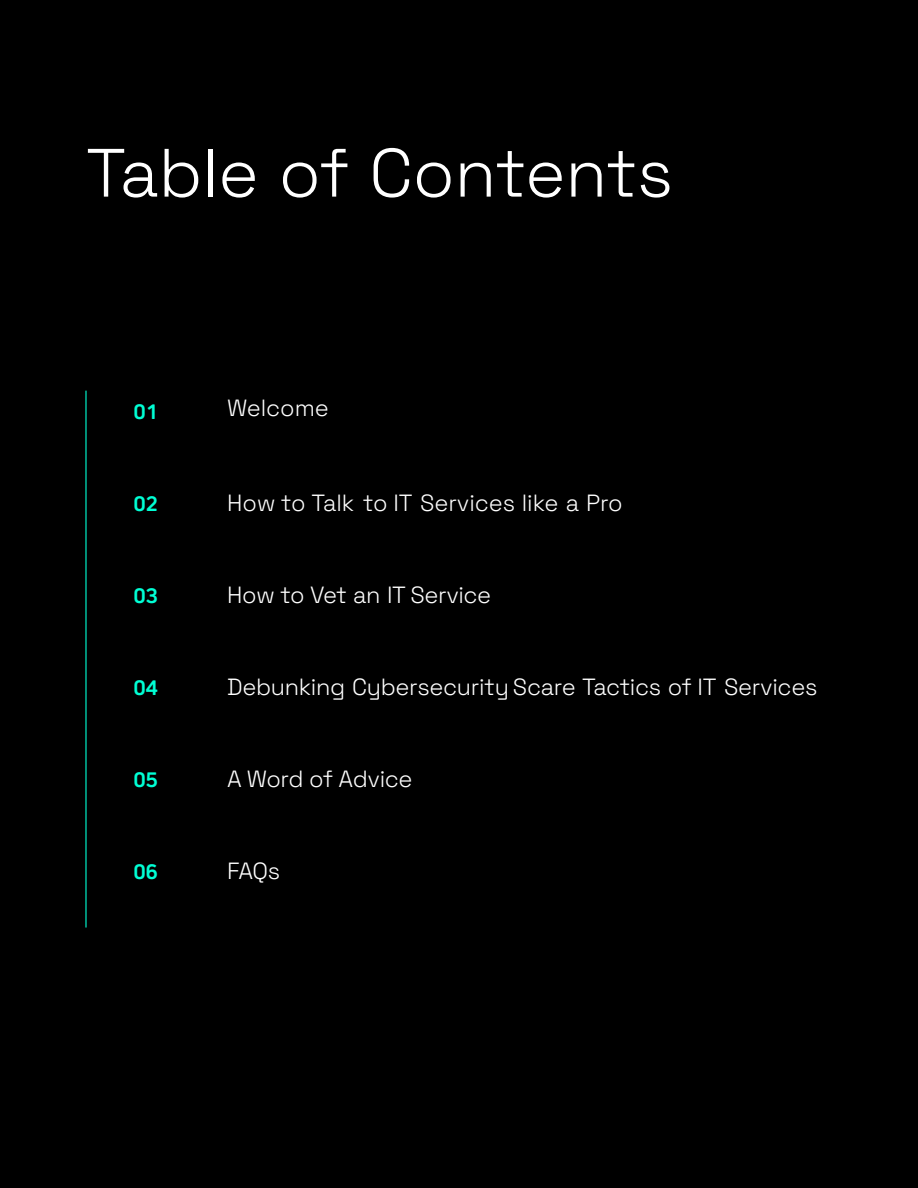
<style>
.page{position:relative;width:918px;height:1188px;background:#000}
.page>*{position:absolute;margin:0;border:0;box-sizing:border-box;transform-origin:0 0}
.t1{font:300 68.25px "Space Grotesk";letter-spacing:-.005em;color:#fff}
.t2{font:300 23.4px "Space Grotesk";letter-spacing:-.015em;color:#fff}
.t3{font:700 23.4px "Kiro";letter-spacing:-.02em;color:#00fed4}
</style>
<div class="page">
<hr style="left:85px;top:391px;width:2px;height:537px;background:#00fed4">
<h1 class="t1" style="left:86px;top:129px;width:589px">Table of Contents</h1>
<p class="t3" style="left:134px;top:401px;width:26px">01</p>
<p class="t3" style="left:134px;top:493px;width:26px">02</p>
<p class="t2" style="left:227px;top:393px;width:103px">Welcome</p>
<p class="t2" style="left:227px;top:488px;width:397px">How to Talk to IT Services like a Pro</p>
<p class="t3" style="left:134px;top:585px;width:26px">03</p>
<p class="t2" style="left:227px;top:580px;width:266px">How to Vet an IT Service</p>
<p class="t3" style="left:134px;top:677px;width:26px">04</p>
<p class="t2" style="left:227px;top:672px;width:592px">Debunking Cybersecurity Scare Tactics of IT Services</p>
<p class="t3" style="left:134px;top:769px;width:26px">05</p>
<p class="t2" style="left:227px;top:764px;width:187px">A Word of Advice</p>
<p class="t3" style="left:134px;top:861px;width:26px">06</p>
<p class="t2" style="left:227px;top:856px;width:55px">FAQs</p>
</div>
